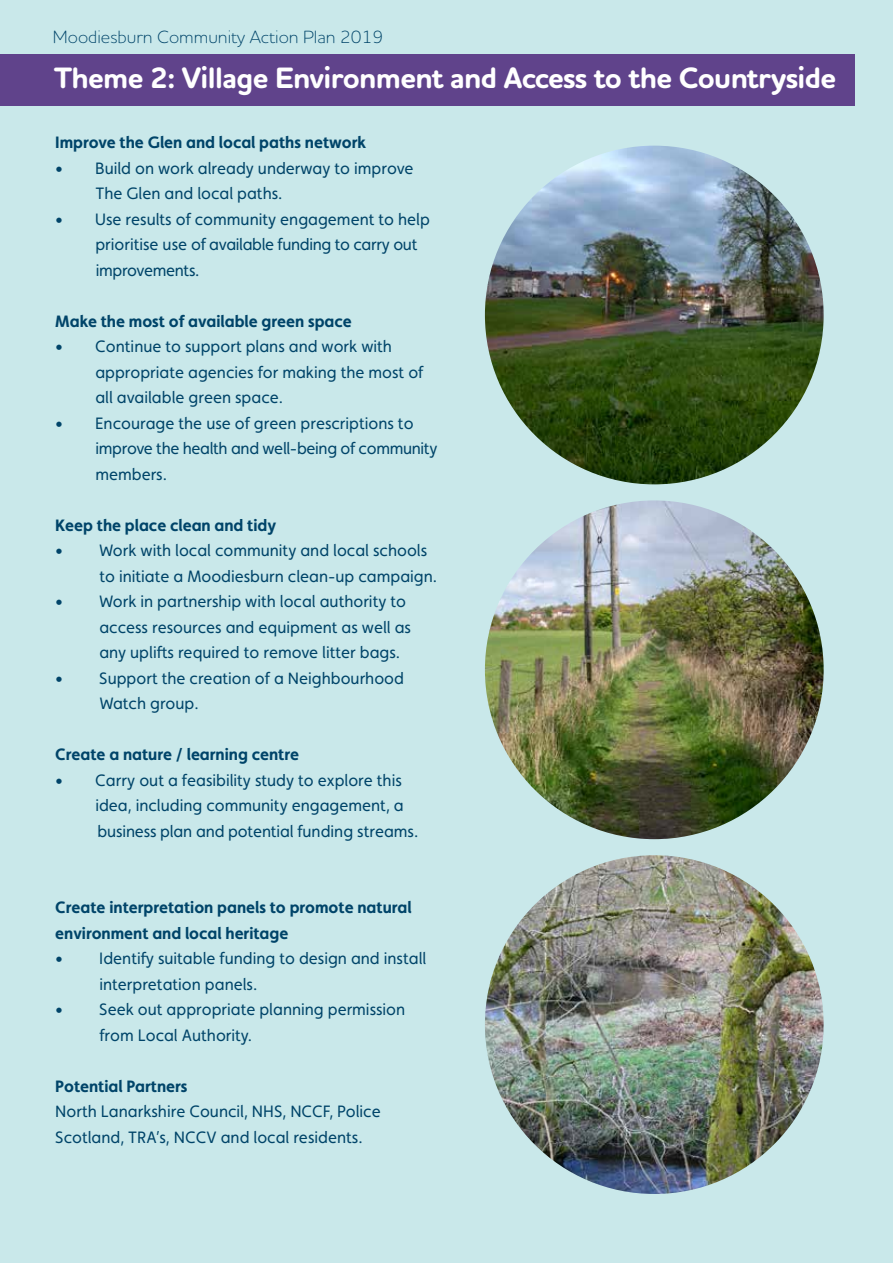
<style>
.page{position:relative;width:893px;height:1263px;background:#c9e8ea}
.page>*{position:absolute;margin:0;border:0;box-sizing:border-box;transform-origin:0 0}
.t1{font:700 30px "Houschka Rounded";letter-spacing:-.02em;color:#fff}
.t2{font:300 18px "Houschka Rounded";color:#004469}
.t3{font:16.5px/25.5px "Faricy New";color:#004469}
.t4{font:700 16.5px/25.5px "Faricy New";color:#004469}
</style>
<div class="page">
<div style="left:0;top:54px;width:855px;height:52px;background:#60438b"></div>
<img style="left:485px;top:855px;width:339px;height:339px;border-radius:169px">
<img style="left:485px;top:500px;width:339px;height:339px;border-radius:169px">
<img style="left:485px;top:146px;width:339px;height:338px;border-radius:169px">
<p class="t2" style="left:53px;top:25px;width:332px">Moodiesburn Community Action Plan 2019</p>
<h1 class="t1" style="left:54px;top:58px;width:784px">Theme 2: Village Environment and Access to the Countryside</h1>
<p class="t4" style="left:55px;top:130px;width:312px">Improve the Glen and local paths network</p>
<p class="t3" style="left:95px;top:155px;width:320px;text-indent:-40px">• Build on work already underway to improve<br>The Glen and local paths.</p>
<p class="t3" style="left:95px;top:206px;width:336px;text-indent:-40px">• Use results of community engagement to help prioritise use of available funding to carry out improvements.</p>
<p class="t4" style="left:55px;top:308px;width:298px">Make the most of available green space</p>
<p class="t3" style="left:95px;top:334px;width:329px;text-indent:-40px">• Continue to support plans and work with appropriate agencies for making the most of all available green space.</p>
<p class="t3" style="left:95px;top:410px;width:343px;text-indent:-40px">• Encourage the use of green prescriptions to improve the health and well-being of community members.</p>
<p class="t4" style="left:55px;top:512px;width:223px">Keep the place clean and tidy</p>
<p class="t3" style="left:99px;top:538px;width:339px;text-indent:-44px">• Work with local community and local schools to initiate a Moodiesburn clean-up campaign.</p>
<p class="t3" style="left:99px;top:589px;width:313px;text-indent:-44px">• Work in partnership with local authority to access resources and equipment as well as any uplifts required to remove litter bags.</p>
<p class="t3" style="left:99px;top:665px;width:306px;text-indent:-44px">• Support the creation of a Neighbourhood<br>Watch group.</p>
<p class="t4" style="left:55px;top:742px;width:245px">Create a nature / learning centre</p>
<p class="t3" style="left:95px;top:767px;width:324px;text-indent:-40px">• Carry out a feasibility study to explore this idea, including community engagement, a business plan and potential funding streams.</p>
<p class="t4" style="left:55px;top:895px;width:358px">Create interpretation panels to promote natural environment and local heritage</p>
<p class="t3" style="left:99px;top:946px;width:328px;text-indent:-44px">• Identify suitable funding to design and install interpretation panels.</p>
<p class="t3" style="left:99px;top:997px;width:307px;text-indent:-44px">• Seek out appropriate planning permission from Local Authority.</p>
<p class="t4" style="left:55px;top:1073px;width:134px">Potential Partners</p>
<p class="t3" style="left:55px;top:1099px;width:327px">North Lanarkshire Council, NHS, NCCF, Police<br>Scotland, TRA’s, NCCV and local residents.</p>
</div>
